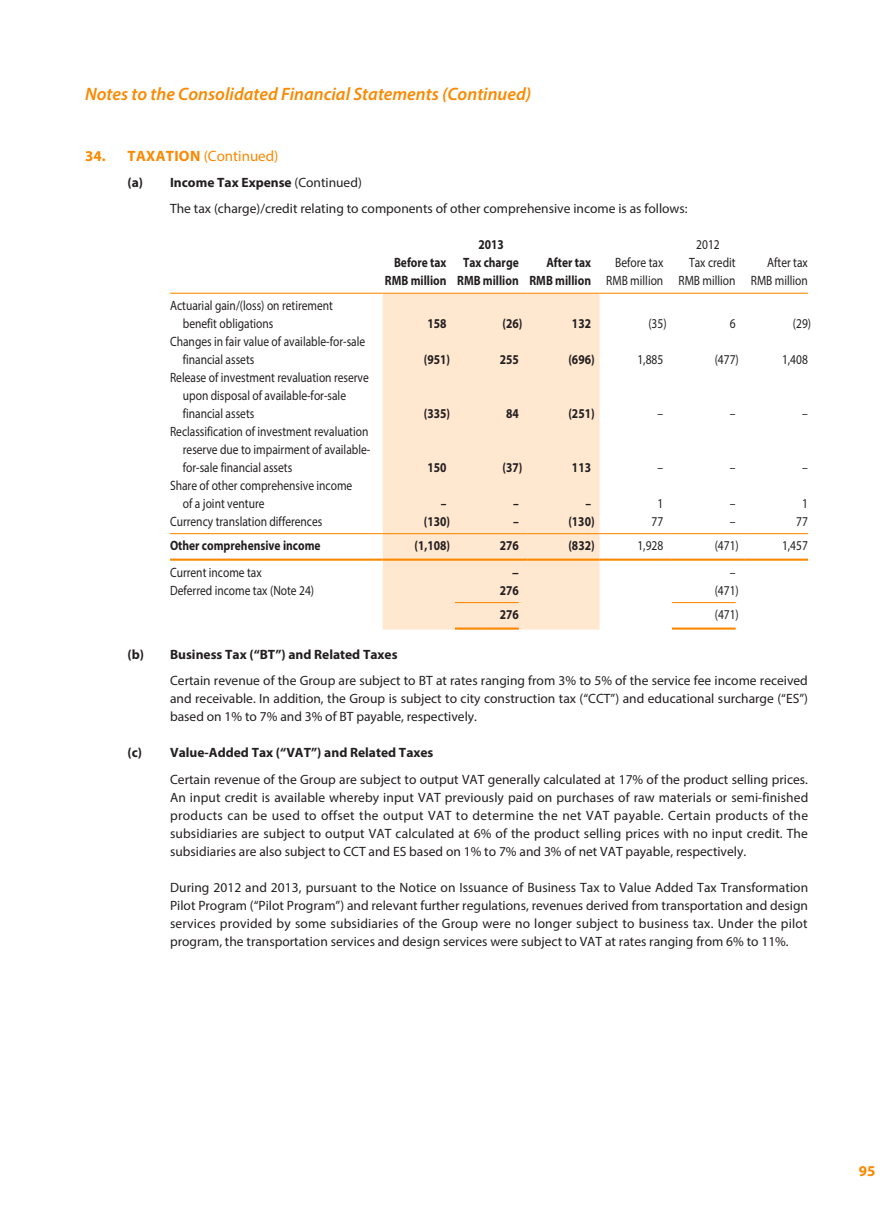
<style>
.page{position:relative;width:893px;height:1212px;background:#fff}
.page>*{position:absolute;margin:0;border:0;box-sizing:border-box;transform-origin:0 0}
.t1{font:italic 600 18px "Myriad Pro";color:#fa8900}
.t2{font:700 15px "Myriad Pro";letter-spacing:.02em;color:#fa8900}
.t3{font:13.5px/18px "Myriad Pro";color:#231f20;text-align:justify}
.t4{font:13.5px/18px "Myriad Pro";color:#231f20;scale:.85 1}
.t5{font:700 13.5px "Myriad Pro";color:#231f20;scale:.85 1}
.t6{font:700 13.5px "Myriad Pro";color:#231f20}
.s1{font-weight:400}
.s2{font-weight:700}
</style>
<div class="page">
<div style="left:383px;top:294px;width:217px;height:336px;background:#ffe7d0"></div>
<hr style="left:170px;top:293px;width:213px;height:1px;background:#fa8900">
<hr style="left:383px;top:293px;width:72px;height:1px;background:#fa8900">
<hr style="left:455px;top:293px;width:72px;height:1px;background:#fa8900">
<hr style="left:527px;top:293px;width:73px;height:1px;background:#fa8900">
<hr style="left:600px;top:293px;width:72px;height:1px;background:#fa8900">
<hr style="left:672px;top:293px;width:72px;height:1px;background:#fa8900">
<hr style="left:744px;top:293px;width:64px;height:1px;background:#fa8900">
<hr style="left:170px;top:533px;width:213px;height:1px;background:#fa8900">
<hr style="left:383px;top:533px;width:72px;height:1px;background:#fa8900">
<hr style="left:455px;top:533px;width:72px;height:1px;background:#fa8900">
<hr style="left:527px;top:533px;width:73px;height:1px;background:#fa8900">
<hr style="left:600px;top:533px;width:72px;height:1px;background:#fa8900">
<hr style="left:672px;top:533px;width:72px;height:1px;background:#fa8900">
<hr style="left:744px;top:533px;width:64px;height:1px;background:#fa8900">
<hr style="left:170px;top:559px;width:213px;height:2px;background:#fa8900">
<hr style="left:383px;top:559px;width:72px;height:2px;background:#fa8900">
<hr style="left:455px;top:559px;width:72px;height:2px;background:#fa8900">
<hr style="left:527px;top:559px;width:73px;height:2px;background:#fa8900">
<hr style="left:600px;top:559px;width:72px;height:2px;background:#fa8900">
<hr style="left:672px;top:559px;width:72px;height:2px;background:#fa8900">
<hr style="left:744px;top:559px;width:64px;height:2px;background:#fa8900">
<hr style="left:455px;top:602px;width:64px;height:1px;background:#fa8900">
<hr style="left:672px;top:602px;width:64px;height:1px;background:#fa8900">
<hr style="left:455px;top:627px;width:64px;height:3px;background:#fa8900">
<hr style="left:672px;top:627px;width:64px;height:3px;background:#fa8900">
<h1 class="t1" style="left:85px;top:83px;width:448px">Notes to the Consolidated Financial Statements (Continued)</h1>
<p class="t2" style="left:85px;top:147px;width:195px">34. Taxation <span class="s1">(Continued)</span></p>
<p class="t3" style="left:170px;top:169px;width:519px;line-height:26.5px;text-indent:-43px"><span class="s2">(a) I ncome Tax Expense</span> (Continued)<br>The tax (charge)/credit relating to components of other comprehensive income is as follows:</p>
<p class="t5" style="left:478px;top:236px;width:31px">2013</p>
<p class="t4" style="left:696px;top:235px;width:29px">2012</p>
<p class="t5" style="left:394px;top:254px;width:148px">Before tax Tax charge</p>
<p class="t5" style="left:546px;top:254px;width:54px">After tax</p>
<p class="t4" style="left:615px;top:253px;width:58px">Before tax</p>
<p class="t4" style="left:689px;top:253px;width:56px">Tax credit</p>
<p class="t4" style="left:767px;top:253px;width:49px">After tax</p>
<p class="t5" style="left:385px;top:272px;width:10px">RMB</p>
<p class="t5" style="left:411px;top:272px;width:65px">million RMB</p>
<p class="t5" style="left:483px;top:272px;width:65px">million RMB</p>
<p class="t4" style="left:555px;top:271px;width:299px"><span class="s2">million</span> RMB million RMB million RMB million</p>
<p class="t4" style="left:183px;top:296px;width:178px;text-indent:-13px">Actuarial gain/(loss) on retirement benefit obligations</p>
<p class="t5" style="left:427px;top:314px;width:24px">158</p>
<p class="t5" style="left:502px;top:314px;width:25px">(26)</p>
<p class="t5" style="left:572px;top:314px;width:24px">132</p>
<p class="t4" style="left:648px;top:314px;width:23px">(35)</p>
<p class="t4" style="left:730px;top:314px;width:8px">6</p>
<p class="t4" style="left:793px;top:314px;width:23px">(29)</p>
<p class="t4" style="left:183px;top:332px;width:216px;text-indent:-13px">Changes in fair value of available-for-sale financial assets</p>
<p class="t4" style="left:183px;top:368px;width:220px;text-indent:-13px">Release of investment revaluation reserve upon disposal of available-for-sale financial assets</p>
<p class="t4" style="left:183px;top:422px;width:222px;text-indent:-13px">Reclassification of investment revaluation reserve due to impairment of available&shy;for-sale financial assets</p>
<p class="t4" style="left:183px;top:476px;width:201px;text-indent:-13px">Share of other comprehensive income of a joint venture</p>
<p class="t5" style="left:424px;top:350px;width:32px">(951)</p>
<p class="t5" style="left:500px;top:350px;width:24px">255</p>
<p class="t5" style="left:568px;top:350px;width:32px">(696)</p>
<p class="t4" style="left:637px;top:350px;width:32px">1,885</p>
<p class="t4" style="left:715px;top:350px;width:30px">(477)</p>
<p class="t4" style="left:782px;top:350px;width:32px">1,408</p>
<p class="t5" style="left:424px;top:404px;width:32px">(335)</p>
<p class="t5" style="left:506px;top:404px;width:16px">84</p>
<p class="t5" style="left:568px;top:404px;width:32px">(251)</p>
<p class="t4" style="left:658px;top:404px;width:8px">–</p>
<p class="t4" style="left:730px;top:404px;width:8px">–</p>
<p class="t4" style="left:802px;top:404px;width:8px">–</p>
<p class="t5" style="left:427px;top:458px;width:24px">150</p>
<p class="t5" style="left:502px;top:458px;width:25px">(37)</p>
<p class="t5" style="left:572px;top:458px;width:24px">113</p>
<p class="t4" style="left:658px;top:458px;width:8px">–</p>
<p class="t4" style="left:730px;top:458px;width:8px">–</p>
<p class="t4" style="left:802px;top:458px;width:8px">–</p>
<p class="t5" style="left:441px;top:494px;width:8px">–</p>
<p class="t5" style="left:513px;top:494px;width:8px">–</p>
<p class="t5" style="left:585px;top:494px;width:8px">–</p>
<p class="t4" style="left:657px;top:494px;width:8px">1</p>
<p class="t4" style="left:730px;top:494px;width:8px">–</p>
<p class="t4" style="left:802px;top:494px;width:8px">1</p>
<p class="t4" style="left:170px;top:512px;width:181px">Currency translation differences</p>
<p class="t5" style="left:424px;top:512px;width:32px">(130)</p>
<p class="t5" style="left:513px;top:512px;width:8px">–</p>
<p class="t5" style="left:568px;top:512px;width:32px">(130)</p>
<p class="t4" style="left:652px;top:512px;width:15px">77</p>
<p class="t4" style="left:730px;top:512px;width:8px">–</p>
<p class="t4" style="left:796px;top:512px;width:15px">77</p>
<p class="t5" style="left:170px;top:537px;width:179px">Other comprehensive income</p>
<p class="t5" style="left:414px;top:537px;width:43px">(1,108)</p>
<p class="t5" style="left:500px;top:537px;width:24px">276</p>
<p class="t5" style="left:568px;top:537px;width:32px">(832)</p>
<p class="t4" style="left:637px;top:536px;width:32px">1,928</p>
<p class="t4" style="left:715px;top:536px;width:30px">(471)</p>
<p class="t4" style="left:782px;top:536px;width:32px">1,457</p>
<p class="t4" style="left:170px;top:563px;width:109px">Current income tax</p>
<p class="t6" style="left:512px;top:563px;width:8px">–</p>
<p class="t4" style="left:730px;top:563px;width:8px">–</p>
<p class="t4" style="left:170px;top:581px;width:171px">Deferred income tax (Note 24)</p>
<p class="t5" style="left:500px;top:581px;width:24px">276</p>
<p class="t4" style="left:715px;top:581px;width:30px">(471)</p>
<p class="t5" style="left:500px;top:605px;width:24px">276</p>
<p class="t4" style="left:715px;top:605px;width:30px">(471)</p>
<p class="t6" style="left:128px;top:645px;width:35px">(b) B</p>
<p class="t6" style="left:178px;top:645px;width:221px">usiness Tax (“BT”) and Related Taxes</p>
<p class="t3" style="left:170px;top:672px;width:639px">Certain revenue of the Group are subject to BT at rates ranging from 3% to 5% of the service fee income received and receivable. In addition, the Group is subject to city construction tax (“CCT”) and educational surcharge (“ES”) based on 1% to 7% and 3% of BT payable, respectively.</p>
<p class="t6" style="left:128px;top:744px;width:307px">(c) Value-Added Tax (“VAT”) and Related Taxes</p>
<p class="t3" style="left:170px;top:770px;width:640px">Certain revenue of the Group are subject to output VAT generally calculated at 17% of the product selling prices.<br>An input credit is available whereby input VAT previously paid on purchases of raw materials or semi-finished products can be used to offset the output VAT to determine the net VAT payable. Certain products of the subsidiaries are subject to output VAT calculated at 6% of the product selling prices with no input credit. The subsidiaries are also subject to CCT and ES based on 1% to 7% and 3% of net VAT payable, respectively.</p>
<p class="t3" style="left:170px;top:878px;width:640px">During 2012 and 2013, pursuant to the Notice on Issuance of Business Tax to Value Added Tax Transformation Pilot Program (“Pilot Program”) and relevant further regulations, revenues derived from transportation and design services provided by some subsidiaries of the Group were no longer subject to business tax. Under the pilot program, the transportation services and design services were subject to VAT at rates ranging from 6% to 11%.</p>
<p class="t2" style="left:859px;top:1160px;width:18px">95</p>
</div>
